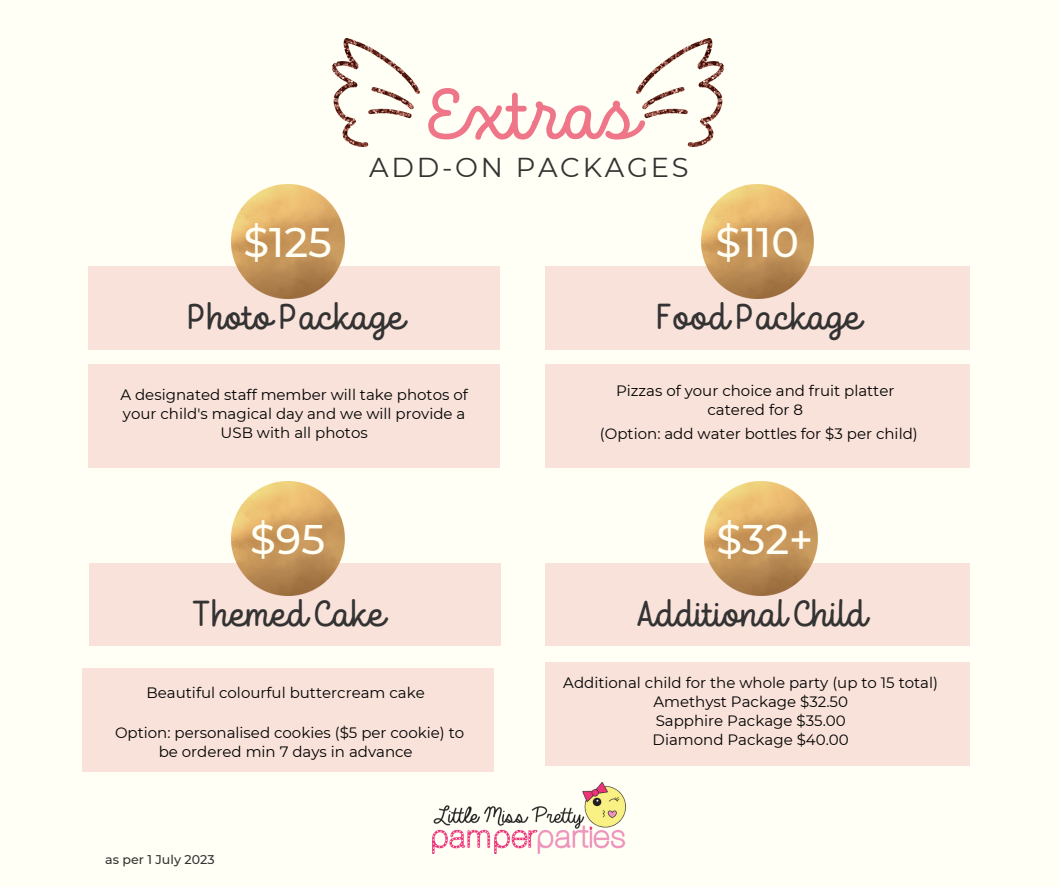
<style>
.page{position:relative;width:1058px;height:887px;background:#fff}
.page>*{position:absolute;margin:0;border:0;box-sizing:border-box;transform-origin:0 0}
.t1{font:71.7px "TT Milks Script";color:#ee7688}
.t2{font:500 41.25px "Montserrat";color:#fffff5}
.t3{font:36px "TT Milks Script";color:#343333}
.t4{font:27.3px "Montserrat";letter-spacing:.1em;color:#343333}
.t5{font:15px/19.2px "Montserrat";color:#000;text-align:center}
.t6{font:500 12.6px "Montserrat";color:#343333}
</style>
<div class="page">
<div style="left:0;top:0;width:1058px;height:886px;background:#fffff5"></div>
<div style="left:89px;top:266px;width:410px;height:84px;background:#f8e2da"></div>
<div style="left:545px;top:266px;width:424px;height:84px;background:#f8e2da"></div>
<div style="left:89px;top:364px;width:410px;height:103px;background:#f8e2da"></div>
<div style="left:545px;top:364px;width:424px;height:103px;background:#f8e2da"></div>
<img style="left:231px;top:184px;width:113px;height:114px">
<img style="left:701px;top:184px;width:112px;height:114px">
<div style="left:89px;top:563px;width:411px;height:83px;background:#f8e2da"></div>
<div style="left:545px;top:563px;width:424px;height:83px;background:#f8e2da"></div>
<div style="left:82px;top:668px;width:411px;height:104px;background:#f8e2da"></div>
<div style="left:545px;top:662px;width:424px;height:104px;background:#f8e2da"></div>
<img style="left:231px;top:481px;width:113px;height:114px">
<img style="left:704px;top:481px;width:113px;height:114px">
<img style="left:636px;top:38px;width:87px;height:108px">
<img style="left:332px;top:38px;width:87px;height:108px">
<img style="left:432px;top:782px;width:193px;height:71px">
<p class="t1" style="left:423px;top:74px;width:212px">Extras</p>
<p class="t4" style="left:369px;top:151px;width:321px">ADD-ON PACKAGES</p>
<p class="t2" style="left:243px;top:217px;width:90px">$125</p>
<p class="t3" style="left:186px;top:297px;width:218px">Photo Package</p>
<p class="t3" style="left:655px;top:297px;width:205px">Food Package</p>
<p class="t2" style="left:715px;top:217px;width:85px">$110</p>
<p class="t5" style="left:120px;top:385px;width:349px">A designated staff member will take photos of your child's magical day and we will provide a<br>USB with all photos</p>
<p class="t2" style="left:250px;top:514px;width:76px">$95</p>
<p class="t3" style="left:193px;top:593px;width:191px">Themed Cake</p>
<p class="t5" style="left:146px;top:682px;width:280px">Beautiful colourful buttercream cake</p>
<p class="t5" style="left:115px;top:722px;width:351px">Option: personalised cookies ($5 per cookie) to be ordered min 7 days in advance</p>
<p class="t6" style="left:105px;top:852px;width:111px">as per 1 July 2023</p>
<p class="t5" style="left:616px;top:380px;width:280px">Pizzas of your choice and fruit platter</p>
<p class="t5" style="left:707px;top:400px;width:97px">catered for 8</p>
<p class="t5" style="left:600px;top:423px;width:319px">(Option: add water bottles for $3 per child)</p>
<p class="t2" style="left:716px;top:514px;width:98px">$32+</p>
<p class="t3" style="left:636px;top:593px;width:229px">Additional Child</p>
<p class="t5" style="left:563px;top:673px;width:376px">Additional child for the whole party (up to 15 total)</p>
<p class="t5" style="left:653px;top:692px;width:196px">Amethyst Package $32.50</p>
<p class="t5" style="left:655px;top:711px;width:191px">Sapphire Package $35.00</p>
<p class="t5" style="left:652px;top:730px;width:198px">Diamond Package $40.00</p>
</div>
